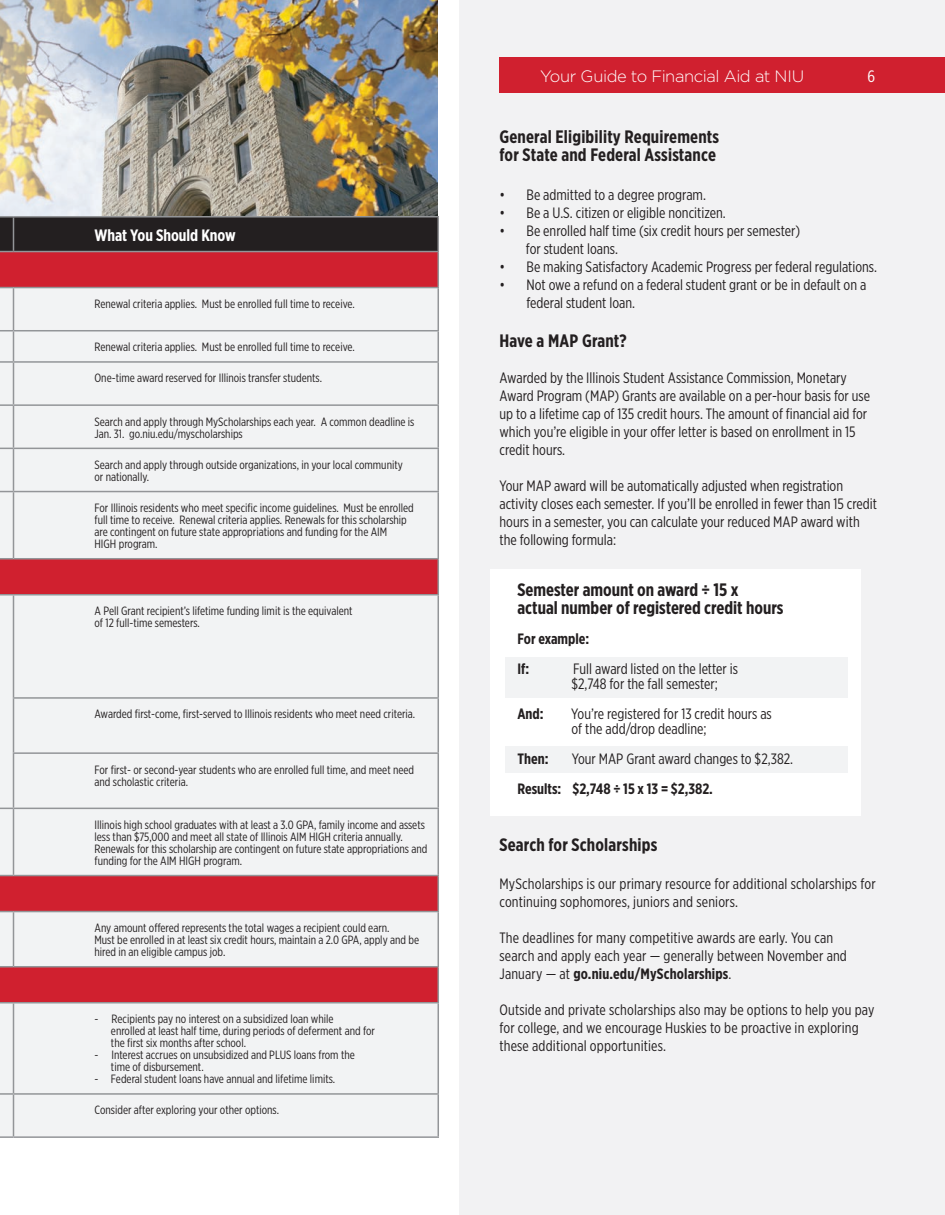
<style>
.page{position:relative;width:945px;height:1215px;background:#fff}
.page>*{position:absolute;margin:0;border:0;box-sizing:border-box;transform-origin:0 0}
.t1{font:700 18px/18px "Gotham X Narrow";letter-spacing:.005em;color:#231f20}
.t2{font:300 16.5px "Gotham";letter-spacing:-.025em;color:#fff}
.t3{font:700 16.5px "Gotham X Narrow";color:#fff}
.t4{font:16.5px "Gotham X Narrow";color:#fff}
.t5{font:15px/18px "Gotham X Narrow";color:#231f20}
.t6{font:700 15px/30px "Gotham X Narrow";color:#231f20}
.t7{font:12px/12px "Gotham X Narrow";color:#231f20}
.s1{font-weight:700}
</style>
<div class="page">
<img style="left:0;top:0;width:438px;height:216px">
<div style="left:459px;top:0;width:486px;height:1215px;background:#f2f2f3"></div>
<div style="left:500px;top:57px;width:445px;height:36px;background:#d0202f"></div>
<div style="left:491px;top:570px;width:370px;height:246px;background:#fff"></div>
<div style="left:505px;top:657px;width:342px;height:41px;background:#f2f3f4"></div>
<div style="left:505px;top:746px;width:342px;height:27px;background:#f2f3f4"></div>
<div style="left:0;top:252px;width:438px;height:35px;background:#d0202f"></div>
<svg style="left:0;top:288px;width:438px;height:848px;fill:#f2f3f4"></svg>
<hr style="left:14px;top:216px;width:425px;height:2px;background:#939598">
<hr style="left:438px;top:217px;width:1px;height:34px;background:#939598">
<svg style="left:0;top:216px;width:438px;height:36px;background:#282526"></svg>
<svg style="left:0;top:287px;width:14px;height:1px"></svg>
<hr style="left:13px;top:288px;width:1px;height:42px;background:#939598">
<hr style="left:438px;top:288px;width:1px;height:42px;background:#939598">
<svg style="left:0;top:330px;width:14px;height:1px"></svg>
<hr style="left:14px;top:330px;width:425px;height:1px;background:#939598">
<hr style="left:13px;top:331px;width:1px;height:30px;background:#939598">
<hr style="left:438px;top:331px;width:1px;height:30px;background:#939598">
<svg style="left:0;top:361px;width:14px;height:2px"></svg>
<hr style="left:14px;top:361px;width:425px;height:2px;background:#939598">
<hr style="left:13px;top:363px;width:1px;height:41px;background:#939598">
<hr style="left:438px;top:363px;width:1px;height:41px;background:#939598">
<hr style="left:13px;top:406px;width:1px;height:42px;background:#939598">
<hr style="left:438px;top:406px;width:1px;height:42px;background:#939598">
<hr style="left:13px;top:449px;width:1px;height:42px;background:#939598">
<hr style="left:438px;top:449px;width:1px;height:42px;background:#939598">
<hr style="left:13px;top:492px;width:1px;height:66px;background:#939598">
<hr style="left:438px;top:492px;width:1px;height:66px;background:#939598">
<hr style="left:13px;top:595px;width:1px;height:102px;background:#939598">
<hr style="left:438px;top:595px;width:1px;height:102px;background:#939598">
<hr style="left:13px;top:697px;width:426px;height:2px;background:#939598">
<hr style="left:13px;top:699px;width:1px;height:53px;background:#939598">
<hr style="left:438px;top:699px;width:1px;height:53px;background:#939598">
<hr style="left:13px;top:752px;width:426px;height:2px;background:#939598">
<hr style="left:13px;top:754px;width:1px;height:54px;background:#939598">
<hr style="left:438px;top:754px;width:1px;height:54px;background:#939598">
<hr style="left:13px;top:809px;width:1px;height:66px;background:#939598">
<hr style="left:438px;top:809px;width:1px;height:66px;background:#939598">
<hr style="left:13px;top:1003px;width:1px;height:90px;background:#939598">
<hr style="left:438px;top:1003px;width:1px;height:90px;background:#939598">
<svg style="left:0;top:1093px;width:14px;height:2px"></svg>
<hr style="left:14px;top:1093px;width:425px;height:2px;background:#939598">
<hr style="left:13px;top:1095px;width:1px;height:41px;background:#939598">
<hr style="left:438px;top:1095px;width:1px;height:41px;background:#939598">
<svg style="left:0;top:1136px;width:14px;height:2px"></svg>
<hr style="left:14px;top:1136px;width:425px;height:2px;background:#939598">
<svg style="left:0;top:1002px;width:14px;height:1px"></svg>
<svg style="left:0;top:404px;width:14px;height:2px"></svg>
<hr style="left:14px;top:404px;width:425px;height:2px;background:#939598">
<svg style="left:0;top:448px;width:14px;height:1px"></svg>
<hr style="left:14px;top:448px;width:425px;height:1px;background:#939598">
<svg style="left:0;top:491px;width:14px;height:1px"></svg>
<hr style="left:14px;top:491px;width:425px;height:1px;background:#939598">
<svg style="left:0;top:558px;width:14px;height:1px"></svg>
<hr style="left:14px;top:558px;width:425px;height:1px;background:#939598">
<hr style="left:438px;top:559px;width:1px;height:35px;background:#939598">
<svg style="left:0;top:594px;width:14px;height:1px"></svg>
<hr style="left:14px;top:594px;width:425px;height:1px;background:#939598">
<svg style="left:0;top:808px;width:14px;height:1px"></svg>
<hr style="left:14px;top:808px;width:425px;height:1px;background:#939598">
<svg style="left:0;top:875px;width:14px;height:1px"></svg>
<hr style="left:14px;top:875px;width:425px;height:1px;background:#939598">
<hr style="left:438px;top:876px;width:1px;height:35px;background:#939598">
<div style="left:0;top:911px;width:438px;height:56px;background:#f2f3f4"></div>
<hr style="left:14px;top:911px;width:425px;height:1px;background:#939598">
<hr style="left:13px;top:912px;width:1px;height:54px;background:#939598">
<hr style="left:438px;top:912px;width:1px;height:54px;background:#939598">
<hr style="left:14px;top:966px;width:425px;height:1px;background:#939598">
<hr style="left:438px;top:967px;width:1px;height:35px;background:#939598">
<hr style="left:14px;top:1002px;width:425px;height:1px;background:#939598">
<hr style="left:14px;top:251px;width:425px;height:1px;background:#939598">
<hr style="left:438px;top:252px;width:1px;height:35px;background:#939598">
<hr style="left:14px;top:287px;width:425px;height:1px;background:#939598">
<h2 class="t3" style="left:94px;top:225px;width:143px">What You Should Know</h2>
<p class="t7" style="left:94px;top:298px;width:262px">Renewal criteria applies. Must be enrolled full time to receive.</p>
<p class="t7" style="left:94px;top:341px;width:262px">Renewal criteria applies. Must be enrolled full time to receive.</p>
<p class="t7" style="left:94px;top:372px;width:229px">One-time award reserved for Illinois transfer students.</p>
<p class="t7" style="left:94px;top:415px;width:321px">Search and apply through MyScholarships each year. A common deadline is<br>Jan. 31. go.niu.edu/myscholarships</p>
<p class="t7" style="left:94px;top:458px;width:310px">Search and apply through outside organizations, in your local community or nationally.</p>
<p class="t7" style="left:94px;top:502px;width:321px">For Illinois residents who meet specific income guidelines. Must be enrolled full time to receive. Renewal criteria applies. Renewals for this scholarship are contingent on future state appropriations and funding for the AIM<br>HIGH program.</p>
<p class="t7" style="left:94px;top:605px;width:260px">A Pell Grant recipient’s lifetime funding limit is the equivalent of 12 full-time semesters.</p>
<p class="t7" style="left:94px;top:708px;width:322px">Awarded first-come, first-served to Illinois residents who meet need criteria.</p>
<p class="t7" style="left:94px;top:763px;width:321px">For first- or second-year students who are enrolled full time, and meet need and scholastic criteria.</p>
<p class="t7" style="left:94px;top:818px;width:334px">Illinois high school graduates with at least a 3.0 GPA, family income and assets less than $75,000 and meet all state of Illinois AIM HIGH criteria annually.<br>Renewals for this scholarship are contingent on future state appropriations and funding for the AIM HIGH program.</p>
<p class="t7" style="left:94px;top:922px;width:326px">Any amount offered represents the total wages a recipient could earn.<br>Must be enrolled in at least six credit hours, maintain a 2.0 GPA, apply and be hired in an eligible campus job.</p>
<p class="t7" style="left:111px;top:1013px;width:266px;text-indent:-16px">- Recipients pay no interest on a subsidized loan while<br>enrolled at least half time, during periods of deferment and for the first six months after school.</p>
<p class="t7" style="left:111px;top:1049px;width:245px;text-indent:-16px">- Interest accrues on unsubsidized and PLUS loans from the time of disbursement.</p>
<p class="t7" style="left:94px;top:1073px;width:242px">- Federal student loans have annual and lifetime limits.</p>
<p class="t7" style="left:94px;top:1104px;width:186px">Consider after exploring your other options.</p>
<h2 class="t2" style="left:540px;top:66px;width:266px">Your Guide to Financial Aid at NIU</h2>
<h2 class="t4" style="left:867px;top:66px;width:9px">6</h2>
<h1 class="t1" style="left:500px;top:128px;width:221px">General Eligibility Requirements for State and Federal Assistance</h1>
<p class="t5" style="left:500px;top:186px;width:208px">• Be admitted to a degree program.</p>
<p class="t5" style="left:500px;top:204px;width:228px">• Be a U.S. citizen or eligible noncitizen.</p>
<p class="t5" style="left:526px;top:222px;width:276px;text-indent:-26px">• Be enrolled half time (six credit hours per semester) for student loans.</p>
<p class="t5" style="left:500px;top:258px;width:379px">• Be making Satisfactory Academic Progress per federal regulations.</p>
<p class="t5" style="left:526px;top:276px;width:341px;text-indent:-27px">• Not owe a refund on a federal student grant or be in default on a federal student loan.</p>
<h1 class="t1" style="left:500px;top:332px;width:129px">Have a MAP Grant?</h1>
<p class="t5" style="left:500px;top:369px;width:372px">Awarded by the Illinois Student Assistance Commission, Monetary Award Program (MAP) Grants are available on a per-hour basis for use up to a lifetime cap of 135 credit hours. The amount of financial aid for which you’re eligible in your offer letter is based on enrollment in 15 credit hours.</p>
<p class="t5" style="left:500px;top:477px;width:379px">Your MAP award will be automatically adjusted when registration activity closes each semester. If you’ll be enrolled in fewer than 15 credit hours in a semester, you can calculate your reduced MAP award with the following formula:</p>
<h1 class="t1" style="left:518px;top:581px;width:268px">Semester amount on award ÷ 15 x<br>actual number of registered credit hours</h1>
<p class="t6" style="left:518px;top:624px;width:73px">For example:<br>If:</p>
<p class="t5" style="left:572px;top:661px;width:168px;line-height:15px">Full award listed on the letter is $2,748 for the fall semester;</p>
<p class="t6" style="left:518px;top:699px;width:28px">And:</p>
<p class="t5" style="left:571px;top:706px;width:202px;line-height:15px">You’re registered for 13 credit hours as of the add/drop deadline;</p>
<p class="t6" style="left:518px;top:744px;width:32px">Then:</p>
<p class="t5" style="left:572px;top:750px;width:223px">Your MAP Grant award changes to $2,382.</p>
<p class="t6" style="left:518px;top:774px;width:197px">Results: $2,748 ÷ 15 x 13 = $2,382.</p>
<h1 class="t1" style="left:500px;top:836px;width:159px">Search for Scholarships</h1>
<p class="t5" style="left:500px;top:874px;width:378px">MyScholarships is our primary resource for additional scholarships for continuing sophomores, juniors and seniors.</p>
<p class="t5" style="left:500px;top:928px;width:349px">The deadlines for many competitive awards are early. You can search and apply each year — generally between November and<br>January — at <span class="s1">go.niu.edu/MyScholarships</span>.</p>
<p class="t5" style="left:500px;top:1000px;width:376px">Outside and private scholarships also may be options to help you pay for college, and we encourage Huskies to be proactive in exploring these additional opportunities.</p>
</div>
